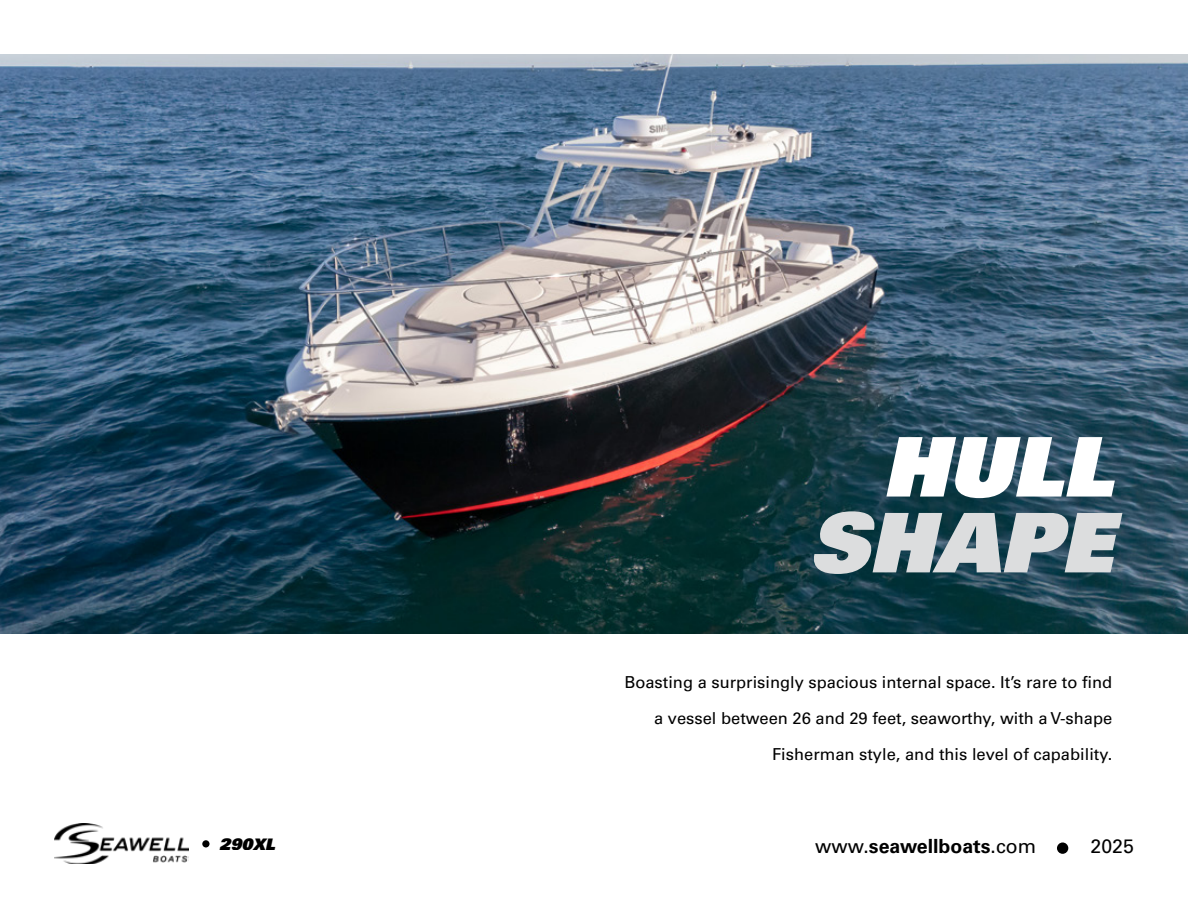
<style>
.page{position:relative;width:1188px;height:918px;background:#fff}
.page>*{position:absolute;margin:0;border:0;box-sizing:border-box;transform-origin:0 0}
.t1{font:82.35px "Univers LT Std X Black Obl";color:#dcddde}
.t2{font:82.35px "Univers LT Std X Black Obl";color:#fff}
.t3{font:700 19.5px "Univers LT Std";color:#000}
.t4{font:19.5px "Univers LT Std";color:#000}
.t5{font:16.5px/36px "Univers LT Std";color:#000;text-align:right}
.t6{font:15.9px "Univers LT Std X Black Obl";color:#000}
.s1{font-weight:400}
</style>
<div class="page">
<img style="left:0;top:54px;width:1188px;height:580px">
<div style="left:1057px;top:842px;width:11px;height:12px;background:#000;border-radius:50%"></div>
<img style="left:55px;top:824px;width:133px;height:40px">
<div style="left:202px;top:840px;width:8px;height:7px;background:#000;border-radius:50%"></div>
<h1 class="t2" style="left:882px;top:413px;width:232px">HULL</h1>
<h1 class="t1" style="left:809px;top:489px;width:305px">SHAPE</h1>
<p class="t5" style="left:624px;top:664px;width:489px">Boasting a surprisingly spacious internal space. It’s rare to find a vessel between 26 and 29 feet, seaworthy, with a V-shape<br>Fisherman style, and this level of capability.</p>
<p class="t6" style="left:219px;top:833px;width:57px">290XL</p>
<p class="t3" style="left:815px;top:835px;width:222px"><span class="s1">www.</span>seawellboats<span class="s1">.com</span></p>
<p class="t4" style="left:1091px;top:835px;width:45px">2025</p>
</div>
